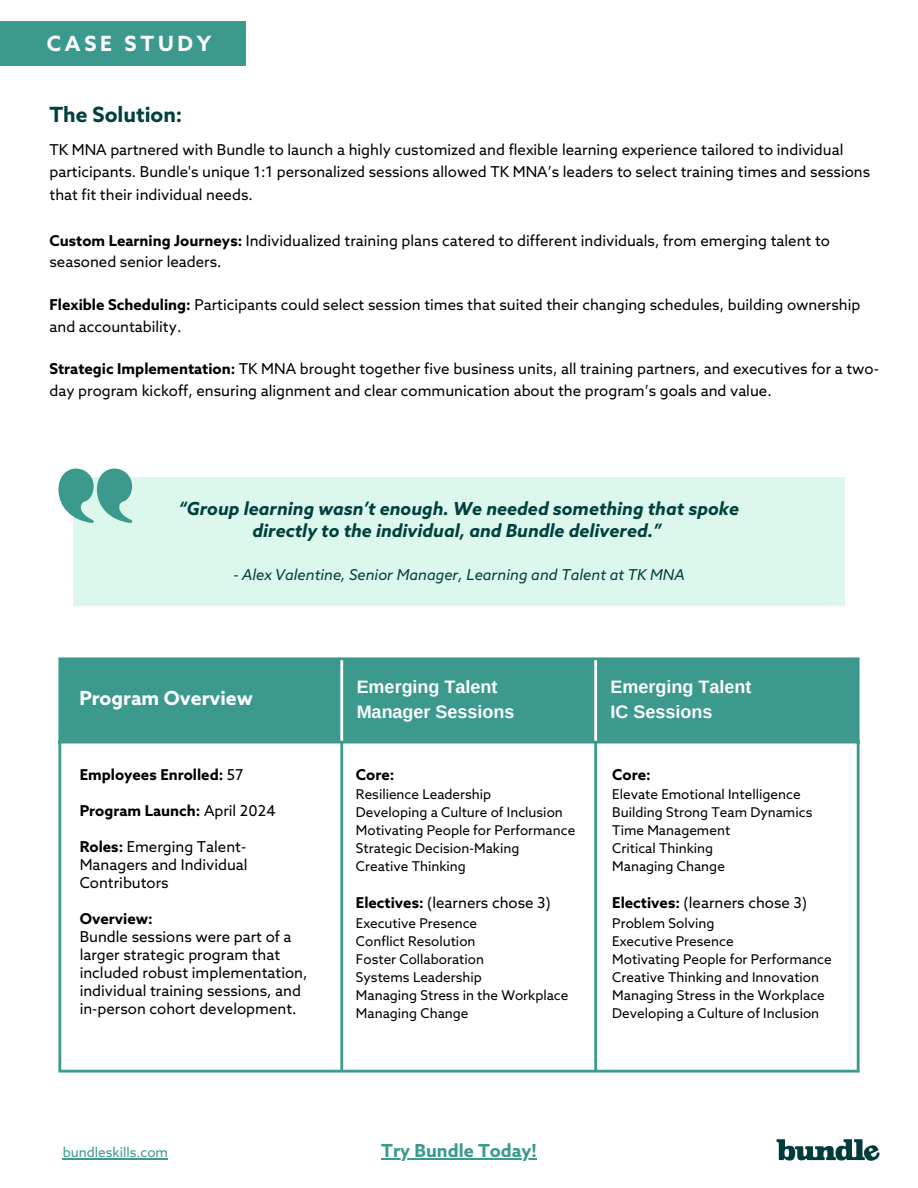
<style>
.page{position:relative;width:918px;height:1188px;background:#fff}
.page>*{position:absolute;margin:0;border:0;box-sizing:border-box;transform-origin:0 0}
.t1{font:700 21px "Azo Sans";color:#00403e}
.t2{font:700 21px "Azo Sans";letter-spacing:.18em;color:#fff}
.t3{font:700 19.5px "Azo Sans";color:#fff}
.t4{font:italic 700 18px/22.5px "Azo Sans";color:#00403e;text-align:center}
.t5{font:700 18px "Arimo";color:#fff}
.t6{font:700 18px "Azo Sans";color:#3b9a8d}
.t7{font:15px/18px "Azo Sans";color:#000}
.t8{font:700 15px "Azo Sans";color:#000}
.t9{font:italic 15px "Azo Sans";color:#00403e}
.t10{font:13.5px "Azo Sans";color:#000}
.t11{font:13.5px "Azo Sans";color:#3b9a8d}
.s1{font-weight:700}
.s2{font-weight:400}
</style>
<div class="page">
<img style="left:776px;top:1139px;width:104px;height:22px">
<div style="left:61px;top:660px;width:796px;height:81px;background:#3b9a8d"></div>
<hr style="left:58px;top:660px;width:3px;height:410px;background:#3b9a8d">
<hr style="left:340px;top:743px;width:3px;height:327px;background:#3b9a8d">
<hr style="left:594px;top:743px;width:3px;height:327px;background:#3b9a8d">
<hr style="left:857px;top:660px;width:3px;height:410px;background:#3b9a8d">
<hr style="left:58px;top:657px;width:802px;height:3px;background:#3b9a8d">
<hr style="left:58px;top:741px;width:802px;height:2px;background:#3b9a8d">
<hr style="left:58px;top:1070px;width:802px;height:3px;background:#3b9a8d">
<hr style="left:340px;top:660px;width:3px;height:81px;background:#fff">
<hr style="left:594px;top:660px;width:3px;height:81px;background:#fff">
<hr style="left:63px;top:1159px;width:105px;height:1px;background:#3b9a8d">
<div style="left:0;top:21px;width:245px;height:45px;background:#3b9a8d"></div>
<div style="left:73px;top:477px;width:772px;height:128px;background:#dcf7eb"></div>
<svg style="left:59px;top:469px;width:74px;height:54px"></svg>
<hr style="left:381px;top:1159px;width:156px;height:1px;background:#3b9a8d">
<h4 class="t2" style="left:47px;top:33px;width:166px">CASE STUDY</h4>
<h2 class="t1" style="left:50px;top:104px;width:134px">The Solution:</h2>
<h4 class="t7" style="left:50px;top:140px;width:822px;line-height:22.5px">TK MNA partnered with Bundle to launch a highly customized and flexible learning experience tailored to individual participants. Bundle's unique 1:1 personalized sessions allowed TK MNA’s leaders to select training times and sessions that fit their individual needs.</h4>
<p class="t7" style="left:50px;top:231px;width:782px;line-height:21.3px"><span class="s1">Custom Learning Journeys:</span> Individualized training plans catered to different individuals, from emerging talent to seasoned senior leaders.</p>
<p class="t7" style="left:50px;top:295px;width:812px;line-height:21.3px"><span class="s1">Flexible Scheduling:</span> Participants could select session times that suited their changing schedules, building ownership and accountability.</p>
<p class="t7" style="left:50px;top:360px;width:831px;line-height:21.3px"><span class="s1">Strategic Implementation:</span> TK MNA brought together five business units, all training partners, and executives for a two&shy;day program kickoff, ensuring alignment and clear communication about the program’s goals and value.</p>
<h4 class="t4" style="left:179px;top:499px;width:562px">“Group learning wasn’t enough. We needed something that spoke directly to the individual, and Bundle delivered.”</h4>
<p class="t9" style="left:233px;top:567px;width:453px">- Alex Valentine, Senior Manager, Learning and Talent at TK MNA</p>
<h4 class="t3" style="left:79px;top:688px;width:175px">Program Overview</h4>
<p class="t8" style="left:80px;top:767px;width:165px">Employees Enrolled: <span class="s2">57</span></p>
<p class="t8" style="left:80px;top:803px;width:197px">Program Launch: <span class="s2">April 2024</span></p>
<h4 class="t7" style="left:80px;top:839px;width:169px;text-align:justify"><span class="s1">Roles:</span> Emerging Talent-Managers and Individual Contributors</h4>
<h4 class="t7" style="left:80px;top:911px;width:229px"><span class="s1">Overview:<br></span>Bundle sessions were part of a larger strategic program that included robust implementation, individual training sessions, and in-person cohort development.</h4>
<h3 class="t11" style="left:63px;top:1146px;width:107px">bundleskills.com</h3>
<h4 class="t5" style="left:357px;top:677px;width:142px">Emerging Talent</h4>
<h4 class="t5" style="left:357px;top:701px;width:159px">Manager Sessions</h4>
<p class="t8" style="left:356px;top:767px;width:40px">Core:</p>
<p class="t10" style="left:356px;top:788px;width:137px">Resilience Leadership</p>
<p class="t10" style="left:356px;top:806px;width:208px">Developing a Culture of Inclusion</p>
<p class="t10" style="left:356px;top:824px;width:221px">Motivating People for Performance</p>
<p class="t10" style="left:356px;top:842px;width:165px">Strategic Decision-Making</p>
<p class="t10" style="left:356px;top:860px;width:111px">Creative Thinking</p>
<p class="t7" style="left:356px;top:895px;width:196px"><span class="s1">Electives:</span> (learners chose 3)</p>
<p class="t10" style="left:356px;top:916px;width:123px">Executive Presence</p>
<p class="t10" style="left:356px;top:934px;width:121px">Conflict Resolution</p>
<p class="t10" style="left:356px;top:952px;width:130px">Foster Collaboration</p>
<p class="t10" style="left:356px;top:970px;width:127px">Systems Leadership</p>
<p class="t10" style="left:356px;top:988px;width:214px">Managing Stress in the Workplace</p>
<p class="t10" style="left:356px;top:1006px;width:114px">Managing Change</p>
<h4 class="t5" style="left:611px;top:677px;width:142px">Emerging Talent</h4>
<p class="t5" style="left:611px;top:701px;width:103px">IC Sessions</p>
<p class="t8" style="left:612px;top:767px;width:40px">Core:</p>
<p class="t10" style="left:612px;top:788px;width:190px">Elevate Emotional Intelligence</p>
<p class="t10" style="left:612px;top:806px;width:202px">Building Strong Team Dynamics</p>
<p class="t10" style="left:612px;top:824px;width:119px">Time Management</p>
<p class="t10" style="left:612px;top:842px;width:102px">Critical Thinking</p>
<p class="t10" style="left:612px;top:860px;width:114px">Managing Change</p>
<p class="t7" style="left:612px;top:895px;width:196px"><span class="s1">Electives:</span> (learners chose 3)</p>
<p class="t10" style="left:612px;top:916px;width:104px">Problem Solving</p>
<p class="t10" style="left:612px;top:934px;width:123px">Executive Presence</p>
<p class="t10" style="left:612px;top:952px;width:221px">Motivating People for Performance</p>
<p class="t10" style="left:612px;top:970px;width:208px">Creative Thinking and Innovation</p>
<p class="t10" style="left:612px;top:988px;width:214px">Managing Stress in the Workplace</p>
<h4 class="t10" style="left:612px;top:1006px;width:208px">Developing a Culture of Inclusion</h4>
<h3 class="t6" style="left:381px;top:1142px;width:157px">Try Bundle Today!</h3>
</div>
